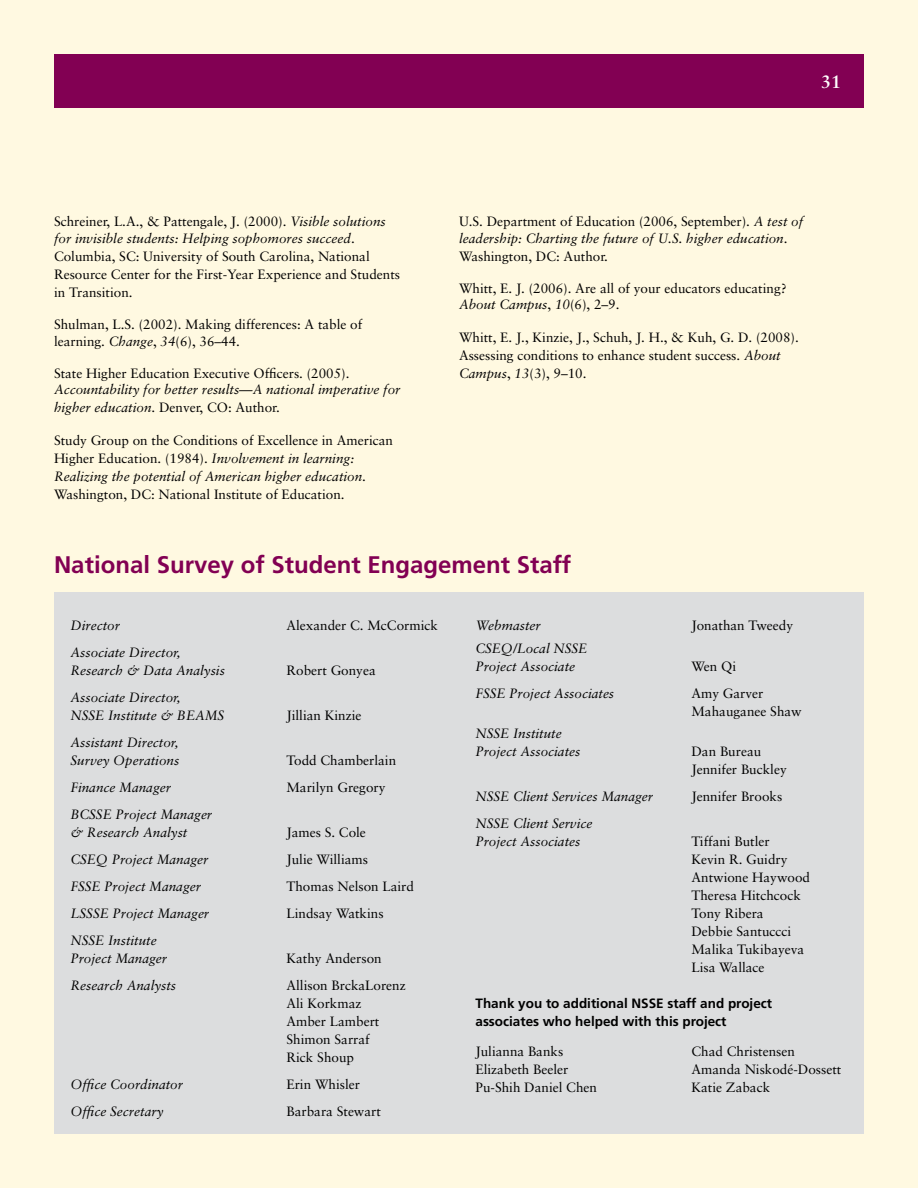
<style>
.page{position:relative;width:918px;height:1188px;background:#fff9e1}
.page>*{position:absolute;margin:0;border:0;box-sizing:border-box;transform-origin:0 0}
.t1{font:700 24px "Frutiger";color:#820053}
.t2{font:700 18px "Sabon";color:#fff}
.t3{font:13.5px/18px "Sabon";color:#000}
.t4{font:italic 13.5px/18px "Sabon";color:#000}
.t5{font:700 13.5px/18px "Frutiger";color:#000}
.s1{font-style:normal}
.s2{font-style:italic}
</style>
<div class="page">
<div style="left:54px;top:592px;width:810px;height:542px;background:#dcddde"></div>
<div style="left:54px;top:54px;width:810px;height:54px;background:#820053"></div>
<h2 class="t2" style="left:821px;top:70px;width:22px">31</h2>
<p class="t4" style="left:54px;top:214px;width:333px;line-height:16.2px"><span class="s1">Schreiner, L.A., &amp; Pattengale, J. (2000).</span> Visible solutions for invisible students: Helping sophomores succeed<span class="s1">.</span></p>
<p class="t3" style="left:54px;top:247px;width:348px">Columbia, SC: University of South Carolina, National<br>Resource Center for the First-Year Experience and Students in Transition.</p>
<p class="t3" style="left:54px;top:316px;width:310px;line-height:16.2px">Shulman, L.S. (2002). Making differences: A table of learning. <span class="s2">Change</span>, <span class="s2">34</span>(6), 36–44.</p>
<p class="t3" style="left:54px;top:364px;width:297px">State Higher Education Executive Officers. (2005).</p>
<p class="t4" style="left:54px;top:381px;width:348px">Accountability for better results—A national imperative for higher education<span class="s1">. Denver, CO: Author.</span></p>
<p class="t3" style="left:54px;top:431px;width:341px">Study Group on the Conditions of Excellence in American Higher Education. (1984). <span class="s2">Involvement in learning:<br>Realizing the potential of American higher education</span>.<br>Washington, DC: National Institute of Education.</p>
<p class="t4" style="left:459px;top:214px;width:346px;line-height:16.2px"><span class="s1">U.S. Department of Education (2006, September).</span> A test of leadership: Charting the future of U.S. higher education<span class="s1">.</span></p>
<p class="t3" style="left:459px;top:247px;width:150px">Washington, DC: Author.</p>
<p class="t3" style="left:459px;top:280px;width:329px;line-height:16.2px">Whitt, E. J. (2006). Are all of your educators educating?<br><span class="s2">About Campus</span>, <span class="s2">10</span>(6), 2–9.</p>
<p class="t3" style="left:459px;top:328px;width:341px">Whitt, E. J., Kinzie, J., Schuh, J. H., &amp; Kuh, G. D. (2008).<br>Assessing conditions to enhance student success. <span class="s2">About<br>Campus</span>, <span class="s2">13</span>(3), 9–10.</p>
<h1 class="t1" style="left:54px;top:551px;width:519px">National Survey of Student Engagement Staff</h1>
<p class="t4" style="left:70px;top:617px;width:51px">Director</p>
<p class="t3" style="left:286px;top:617px;width:153px">Alexander C. McCormick</p>
<p class="t4" style="left:70px;top:644px;width:156px">Associate Director,<br>Research &amp; Data Analysis</p>
<p class="t3" style="left:286px;top:662px;width:91px">Robert Gonyea</p>
<p class="t4" style="left:70px;top:689px;width:155px">Associate Director,<br>NSSE Institute &amp; BEAMS</p>
<p class="t4" style="left:70px;top:734px;width:110px">Assistant Director,<br>Survey Operations</p>
<p class="t3" style="left:286px;top:707px;width:77px">Jillian Kinzie</p>
<p class="t3" style="left:286px;top:752px;width:111px">Todd Chamberlain</p>
<p class="t4" style="left:475px;top:617px;width:67px">Webmaster</p>
<p class="t3" style="left:691px;top:617px;width:103px">Jonathan Tweedy</p>
<p class="t4" style="left:475px;top:639px;width:113px">CSEQ/Local NSSE<br>Project Associate</p>
<p class="t3" style="left:691px;top:657px;width:46px">Wen Qi</p>
<p class="t4" style="left:475px;top:684px;width:140px">FSSE Project Associates</p>
<p class="t3" style="left:691px;top:684px;width:112px">Amy Garver<br>Mahauganee Shaw</p>
<p class="t4" style="left:475px;top:725px;width:106px">NSSE Institute<br>Project Associates</p>
<p class="t3" style="left:691px;top:743px;width:97px">Dan Bureau<br>Jennifer Buckley</p>
<p class="t4" style="left:70px;top:779px;width:102px">Finance Manager</p>
<p class="t3" style="left:286px;top:779px;width:101px">Marilyn Gregory</p>
<p class="t4" style="left:70px;top:806px;width:143px">BCSSE Project Manager &amp; Research Analyst</p>
<p class="t3" style="left:286px;top:824px;width:81px">James S. Cole</p>
<p class="t4" style="left:70px;top:851px;width:139px">CSEQ Project Manager</p>
<p class="t3" style="left:286px;top:851px;width:83px">Julie Williams</p>
<p class="t4" style="left:70px;top:878px;width:132px">FSSE Project Manager</p>
<p class="t3" style="left:286px;top:878px;width:129px">Thomas Nelson Laird</p>
<p class="t4" style="left:70px;top:905px;width:140px">LSSSE Project Manager</p>
<p class="t3" style="left:286px;top:905px;width:99px">Lindsay Watkins</p>
<p class="t4" style="left:70px;top:932px;width:98px">NSSE Institute<br>Project Manager</p>
<p class="t3" style="left:286px;top:950px;width:97px">Kathy Anderson</p>
<p class="t4" style="left:70px;top:977px;width:107px">Research Analysts</p>
<p class="t3" style="left:286px;top:977px;width:121px">Allison BrckaLorenz<br>Ali Korkmaz<br>Amber Lambert<br>Shimon Sarraf<br>Rick Shoup</p>
<p class="t4" style="left:70px;top:1076px;width:114px">Office Coordinator</p>
<p class="t3" style="left:286px;top:1076px;width:75px">Erin Whisler</p>
<p class="t4" style="left:70px;top:1103px;width:94px">Office Secretary</p>
<p class="t3" style="left:286px;top:1103px;width:96px">Barbara Stewart</p>
<p class="t4" style="left:475px;top:788px;width:179px">NSSE Client Services Manager</p>
<p class="t3" style="left:691px;top:788px;width:92px">Jennifer Brooks</p>
<p class="t4" style="left:475px;top:815px;width:118px">NSSE Client Service<br>Project Associates</p>
<p class="t3" style="left:691px;top:833px;width:120px">Tiffani Butler<br>Kevin R. Guidry<br>Antwione Haywood<br>Theresa Hitchcock<br>Tony Ribera<br>Debbie Santuccci<br>Malika Tukibayeva<br>Lisa Wallace</p>
<p class="t5" style="left:475px;top:995px;width:298px">Thank you to additional NSSE staff and project associates who helped with this project</p>
<p class="t3" style="left:475px;top:1043px;width:89px">Julianna Banks</p>
<p class="t3" style="left:691px;top:1043px;width:105px">Chad Christensen</p>
<p class="t3" style="left:475px;top:1061px;width:94px">Elizabeth Beeler</p>
<p class="t3" style="left:691px;top:1061px;width:151px">Amanda Niskodé-Dossett</p>
<p class="t3" style="left:475px;top:1079px;width:123px">Pu-Shih Daniel Chen</p>
<p class="t3" style="left:691px;top:1079px;width:80px">Katie Zaback</p>
</div>
